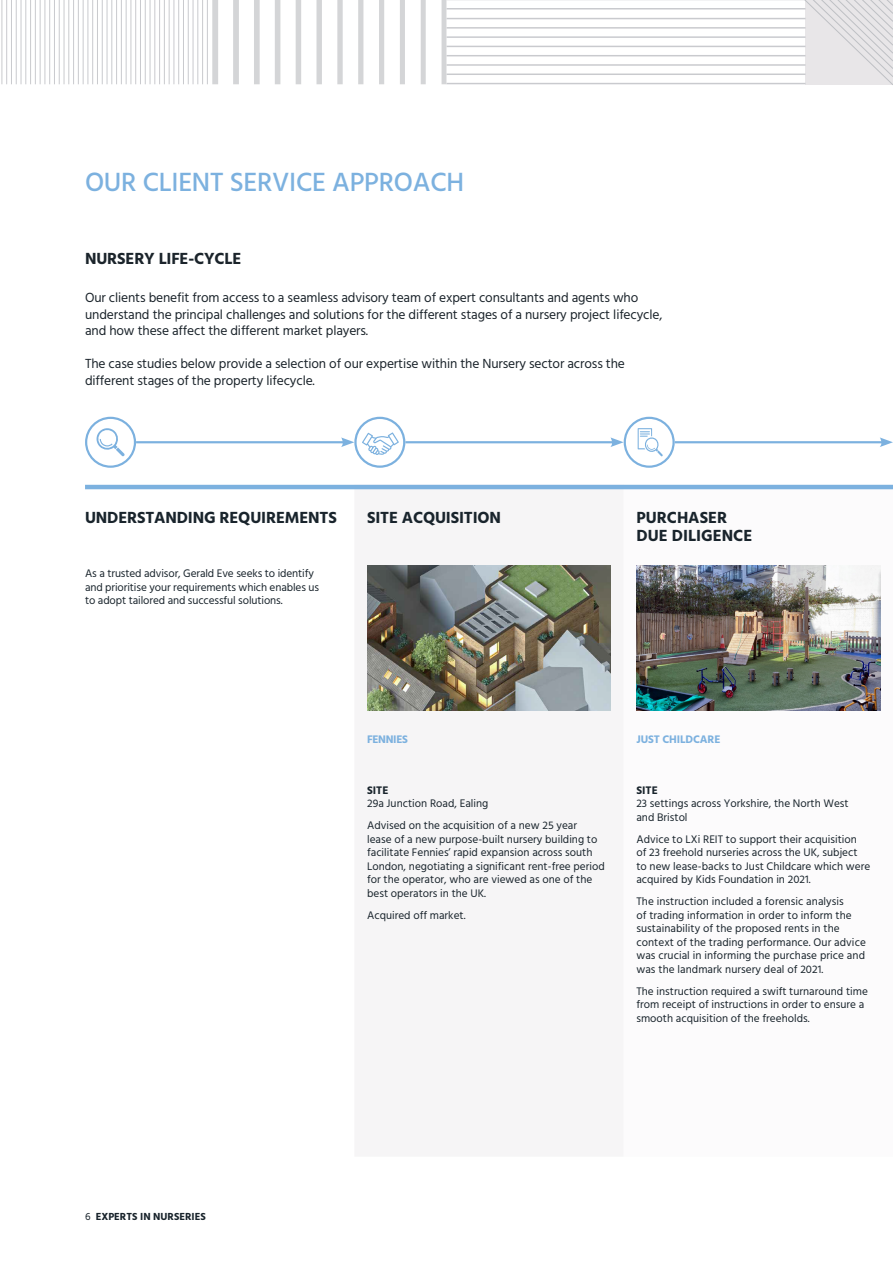
<style>
.page{position:relative;width:893px;height:1263px;background:#fff}
.page>*{position:absolute;margin:0;border:0;box-sizing:border-box;transform-origin:0 0}
.Heading{font:500 27px "Hind";letter-spacing:-.01em;color:#7cb1df}
.t1{font:700 16.5px/18px "Hind";letter-spacing:-.01em;color:#19242c}
.t2{font:700 16.5px "Hind";letter-spacing:-.01em;color:#1b242b}
.t3{font:13.5px/16.5px "Hind";letter-spacing:-.01em;color:#1b242b}
.t4{font:11.25px/13.5px "Hind";color:#19242c}
.t5{font:700 11.25px "Hind";letter-spacing:-.01em;color:#7cb1df}
.t6{font:700 11.25px "Hind";color:#19242c}
.t7{font:700 11.25px "Hind";letter-spacing:-.03em;color:#7cb1df}
.t8{font:700 10.5px "Hind";color:#19242c}
.s1{font-weight:400}
</style>
<div class="page">
<svg style="left:803px;top:0;width:90px;height:85px;background:#e4e2e4"></svg>
<hr style="left:446px;top:18px;width:359px;height:1px;background:#c9cace">
<hr style="left:446px;top:27px;width:359px;height:2px;background:#c9cace">
<hr style="left:446px;top:36px;width:359px;height:2px;background:#c9cace">
<hr style="left:446px;top:46px;width:359px;height:1px;background:#c9cace">
<hr style="left:446px;top:55px;width:359px;height:1px;background:#c9cace">
<hr style="left:446px;top:64px;width:359px;height:2px;background:#c9cace">
<hr style="left:446px;top:74px;width:359px;height:1px;background:#c9cace">
<hr style="left:446px;top:83px;width:359px;height:1px;background:#c9cace">
<hr style="left:446px;top:0;width:359px;height:1px;background:#c9cace">
<hr style="left:446px;top:8px;width:359px;height:1px;background:#c9cace">
<hr style="left:442px;top:0;width:4px;height:84px;background:#d4d5d7">
<div style="left:421px;top:0;width:5px;height:84px;background:#d4d5d7"></div>
<div style="left:400px;top:0;width:5px;height:84px;background:#d4d5d7"></div>
<div style="left:379px;top:0;width:5px;height:84px;background:#d4d5d7"></div>
<div style="left:358px;top:0;width:5px;height:84px;background:#d4d5d7"></div>
<div style="left:337px;top:0;width:6px;height:84px;background:#d4d5d7"></div>
<div style="left:316px;top:0;width:6px;height:84px;background:#d4d5d7"></div>
<div style="left:296px;top:0;width:5px;height:84px;background:#d4d5d7"></div>
<div style="left:275px;top:0;width:5px;height:84px;background:#d4d5d7"></div>
<div style="left:254px;top:0;width:6px;height:84px;background:#d4d5d7"></div>
<div style="left:233px;top:0;width:6px;height:84px;background:#d4d5d7"></div>
<div style="left:212px;top:0;width:6px;height:84px;background:#d4d5d7"></div>
<hr style="left:0;top:0;width:1px;height:84px;background:#c9cace">
<hr style="left:2px;top:0;width:1px;height:84px;background:#c9cace">
<hr style="left:6px;top:0;width:1px;height:84px;background:#c9cace">
<hr style="left:11px;top:0;width:1px;height:84px;background:#c9cace">
<hr style="left:16px;top:0;width:1px;height:84px;background:#c9cace">
<hr style="left:21px;top:0;width:1px;height:84px;background:#c9cace">
<hr style="left:25px;top:0;width:1px;height:84px;background:#c9cace">
<hr style="left:30px;top:0;width:1px;height:84px;background:#c9cace">
<hr style="left:35px;top:0;width:1px;height:84px;background:#c9cace">
<hr style="left:40px;top:0;width:1px;height:84px;background:#c9cace">
<hr style="left:45px;top:0;width:1px;height:84px;background:#c9cace">
<hr style="left:49px;top:0;width:1px;height:84px;background:#c9cace">
<hr style="left:54px;top:0;width:1px;height:84px;background:#c9cace">
<hr style="left:59px;top:0;width:1px;height:84px;background:#c9cace">
<hr style="left:64px;top:0;width:1px;height:84px;background:#c9cace">
<hr style="left:68px;top:0;width:1px;height:84px;background:#c9cace">
<hr style="left:73px;top:0;width:1px;height:84px;background:#c9cace">
<hr style="left:78px;top:0;width:1px;height:84px;background:#c9cace">
<hr style="left:83px;top:0;width:1px;height:84px;background:#c9cace">
<hr style="left:88px;top:0;width:1px;height:84px;background:#c9cace">
<hr style="left:92px;top:0;width:1px;height:84px;background:#c9cace">
<hr style="left:97px;top:0;width:1px;height:84px;background:#c9cace">
<hr style="left:102px;top:0;width:1px;height:84px;background:#c9cace">
<hr style="left:107px;top:0;width:1px;height:84px;background:#c9cace">
<hr style="left:111px;top:0;width:1px;height:84px;background:#c9cace">
<hr style="left:116px;top:0;width:1px;height:84px;background:#c9cace">
<hr style="left:121px;top:0;width:1px;height:84px;background:#c9cace">
<hr style="left:126px;top:0;width:1px;height:84px;background:#c9cace">
<hr style="left:131px;top:0;width:1px;height:84px;background:#c9cace">
<hr style="left:135px;top:0;width:1px;height:84px;background:#c9cace">
<hr style="left:140px;top:0;width:1px;height:84px;background:#c9cace">
<hr style="left:145px;top:0;width:1px;height:84px;background:#c9cace">
<hr style="left:150px;top:0;width:1px;height:84px;background:#c9cace">
<hr style="left:154px;top:0;width:1px;height:84px;background:#c9cace">
<hr style="left:159px;top:0;width:1px;height:84px;background:#c9cace">
<hr style="left:164px;top:0;width:1px;height:84px;background:#c9cace">
<hr style="left:169px;top:0;width:1px;height:84px;background:#c9cace">
<hr style="left:174px;top:0;width:1px;height:84px;background:#c9cace">
<hr style="left:178px;top:0;width:1px;height:84px;background:#c9cace">
<hr style="left:183px;top:0;width:1px;height:84px;background:#c9cace">
<hr style="left:188px;top:0;width:1px;height:84px;background:#c9cace">
<hr style="left:193px;top:0;width:1px;height:84px;background:#c9cace">
<hr style="left:197px;top:0;width:1px;height:84px;background:#c9cace">
<hr style="left:202px;top:0;width:1px;height:84px;background:#c9cace">
<hr style="left:207px;top:0;width:1px;height:84px;background:#c9cace">
<div style="left:354px;top:489px;width:270px;height:222px;background:#f6f5f6"></div>
<svg style="left:624px;top:489px;width:269px;height:222px"></svg>
<img style="left:367px;top:566px;width:244px;height:144px">
<img style="left:636px;top:566px;width:244px;height:144px">
<hr style="left:85px;top:485px;width:808px;height:4px;background:#7cb1df">
<hr style="left:136px;top:441px;width:209px;height:2px;background:#7cb1df">
<svg style="left:341px;top:437px;width:13px;height:10px"></svg>
<hr style="left:675px;top:441px;width:209px;height:2px;background:#7cb1df">
<svg style="left:880px;top:437px;width:13px;height:10px"></svg>
<hr style="left:405px;top:441px;width:209px;height:2px;background:#7cb1df">
<svg style="left:610px;top:437px;width:14px;height:10px"></svg>
<svg style="left:638px;top:428px;width:25px;height:29px"></svg>
<div style="left:624px;top:417px;width:51px;height:51px;border:2px solid #7cb1df;border-radius:50%"></div>
<div style="left:354px;top:417px;width:51px;height:51px;border:2px solid #7cb1df;border-radius:50%"></div>
<svg style="left:362px;top:432px;width:37px;height:23px"></svg>
<div style="left:85px;top:417px;width:51px;height:51px;border:2px solid #7cb1df;border-radius:50%"></div>
<svg style="left:96px;top:428px;width:29px;height:29px"></svg>
<p class="Heading" style="left:85px;top:163px;width:381px">OUR CLIENT SERVICE APPROACH</p>
<p class="t2" style="left:85px;top:249px;width:158px">NURSERY LIFE-CYCLE</p>
<p class="t3" style="left:85px;top:290px;width:579px">Our clients benefit from access to a seamless advisory team of expert consultants and agents who understand the principal challenges and solutions for the different stages of a nursery project lifecycle, and how these affect the different market players.</p>
<p class="t3" style="left:85px;top:356px;width:541px">The case studies below provide a selection of our expertise within the Nursery sector across the different stages of the property lifecycle.</p>
<p class="t1" style="left:85px;top:509px;width:253px">UNDERSTANDING REQUIREMENTS</p>
<p class="t1" style="left:367px;top:509px;width:135px">SITE ACQUISITION</p>
<p class="t1" style="left:636px;top:509px;width:117px">PURCHASER<br>DUE DILIGENCE</p>
<p class="t4" style="left:85px;top:567px;width:236px">As a trusted advisor, Gerald Eve seeks to identify and prioritise your requirements which enables us to adopt tailored and successful solutions.</p>
<p class="t7" style="left:367px;top:733px;width:42px">FENNIES</p>
<p class="t5" style="left:636px;top:733px;width:86px">JUST CHILDCARE</p>
<p class="t8" style="left:85px;top:1211px;width:122px"><span class="s1">6</span> EXPERTS IN NURSERIES</p>
<p class="t6" style="left:367px;top:783px;width:23px">SITE</p>
<p class="t4" style="left:367px;top:797px;width:123px">29a Junction Road, Ealing</p>
<p class="t4" style="left:367px;top:819px;width:239px">Advised on the acquisition of a new 25 year<br>lease of a new purpose-built nursery building to facilitate Fennies’ rapid expansion across south London, negotiating a significant rent-free period for the operator, who are viewed as one of the best operators in the UK.</p>
<p class="t4" style="left:367px;top:909px;width:100px">Acquired off market.</p>
<p class="t6" style="left:636px;top:783px;width:23px">SITE</p>
<p class="t4" style="left:636px;top:797px;width:214px">23 settings across Yorkshire, the North West and Bristol</p>
<p class="t4" style="left:636px;top:833px;width:235px">Advice to LXi REIT to support their acquisition<br>of 23 freehold nurseries across the UK, subject to new lease-backs to Just Childcare which were acquired by Kids Foundation in 2021.</p>
<p class="t4" style="left:636px;top:895px;width:231px">The instruction included a forensic analysis<br>of trading information in order to inform the sustainability of the proposed rents in the context of the trading performance. Our advice was crucial in informing the purchase price and was the landmark nursery deal of 2021.</p>
<p class="t4" style="left:636px;top:985px;width:233px">The instruction required a swift turnaround time from receipt of instructions in order to ensure a smooth acquisition of the freeholds.</p>
</div>
